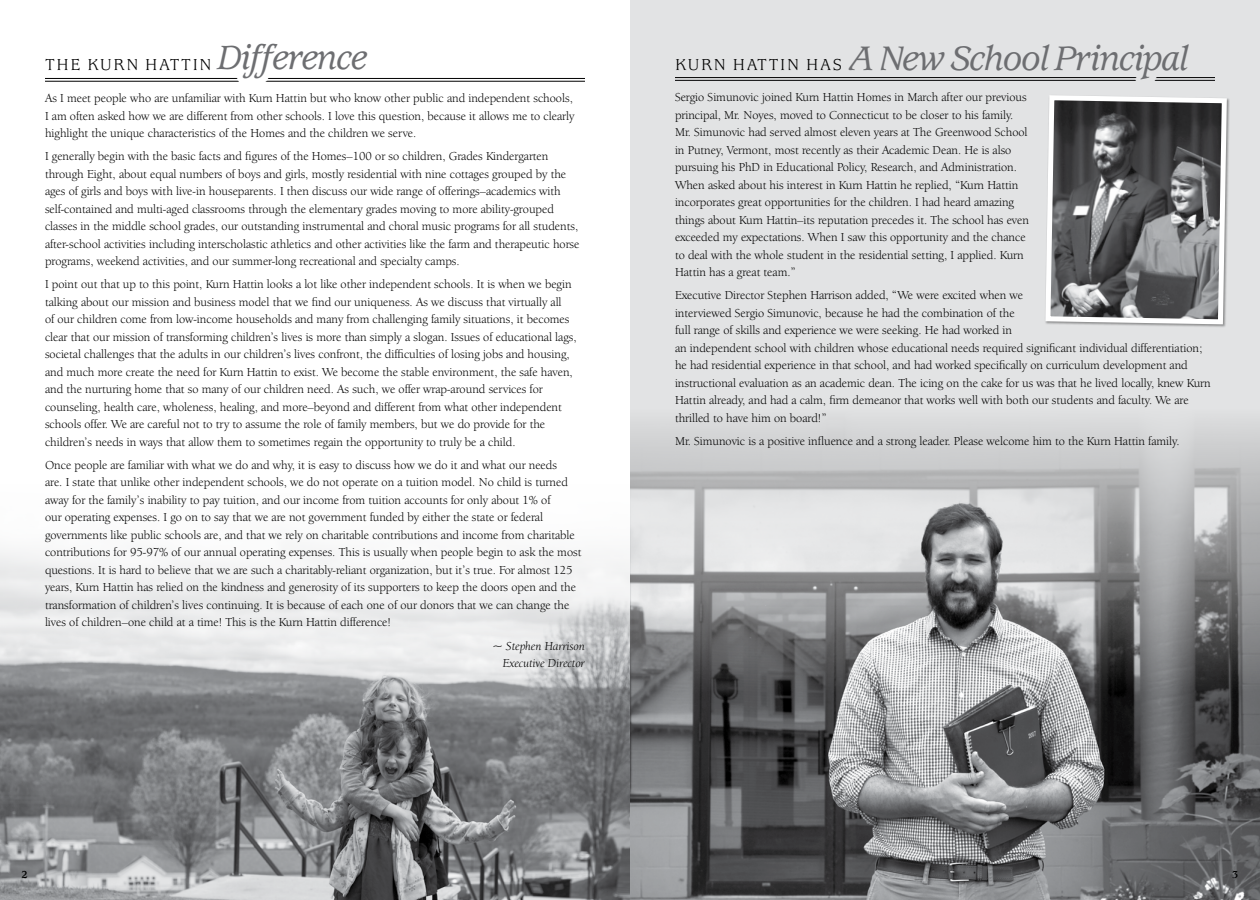
<style>
.page{position:relative;width:1260px;height:900px;background:#fff}
.page>*{position:absolute;margin:0;border:0;box-sizing:border-box;transform-origin:0 0}
.t1{font:italic 500 37.5px "AT Usherwood";letter-spacing:-.03em;color:#6d6e71}
.t2{font:italic 500 37px "AT Usherwood";letter-spacing:-.03em;color:#6d6e71}
.t3{font:17.5px "AT Usherwood";letter-spacing:.1em;color:#000}
.t4{font:12.5px/17.5px "Berkeley Oldstyle IT Cby BT";color:#000}
.t5{font:italic 12.5px/17.5px "Berkeley Oldstyle IT Cby BT";color:#000;text-align:right}
.t6{font:700 11.25px "AT Usherwood";color:#000}
.s1{font-weight:400;font-style:normal;font-size:17.5px;color:#000}
</style>
<div class="page">
<div style="left:630px;top:0;width:630px;height:685px;background:#e2e3e4"></div>
<img style="left:630px;top:423px;width:630px;height:477px">
<img style="left:0;top:550px;width:630px;height:350px">
<hr style="left:45px;top:78px;width:540px;height:1px;background:#000">
<hr style="left:45px;top:81px;width:540px;height:1px;background:#000">
<div style="left:210px;top:38px;width:163px;height:47px;background:#fff"></div>
<hr style="left:675px;top:77px;width:540px;height:1px;background:#000">
<hr style="left:675px;top:80px;width:540px;height:1px;background:#000">
<div style="left:842px;top:38px;width:353px;height:48px;background:#e2e3e4"></div>
<svg style="left:1045px;top:95px;width:184px;height:232px;background:#747576"></svg>
<h2 class="t2" style="left:218px;top:38px;width:151px">Difference</h2>
<h3 class="t3" style="left:45px;top:55px;width:168px">THE KURN HATTIN</h3>
<p class="t4" style="left:45px;top:89px;width:531px">As I meet people who are unfamiliar with Kurn Hattin but who know other public and independent schools,<br>I am often asked how we are different from other schools. I love this question, because it allows me to clearly highlight the unique characteristics of the Homes and the children we serve.</p>
<p class="t4" style="left:45px;top:147px;width:536px">I generally begin with the basic facts and figures of the Homes–100 or so children, Grades Kindergarten through Eight, about equal numbers of boys and girls, mostly residential with nine cottages grouped by the ages of girls and boys with live-in houseparents. I then discuss our wide range of offerings–academics with self-contained and multi-aged classrooms through the elementary grades moving to more ability-grouped classes in the middle school grades, our outstanding instrumental and choral music programs for all students, after-school activities including interscholastic athletics and other activities like the farm and therapeutic horse programs, weekend activities, and our summer-long recreational and specialty camps.</p>
<p class="t4" style="left:45px;top:275px;width:533px">I point out that up to this point, Kurn Hattin looks a lot like other independent schools. It is when we begin talking about our mission and business model that we find our uniqueness. As we discuss that virtually all<br>of our children come from low-income households and many from challenging family situations, it becomes clear that our mission of transforming children’s lives is more than simply a slogan. Issues of educational lags, societal challenges that the adults in our children’s lives confront, the difficulties of losing jobs and housing, and much more create the need for Kurn Hattin to exist. We become the stable environment, the safe haven, and the nurturing home that so many of our children need. As such, we offer wrap-around services for counseling, health care, wholeness, healing, and more–beyond and different from what other independent schools offer. We are careful not to try to assume the role of family members, but we do provide for the children’s needs in ways that allow them to sometimes regain the opportunity to truly be a child.</p>
<p class="t4" style="left:45px;top:456px;width:538px">Once people are familiar with what we do and why, it is easy to discuss how we do it and what our needs<br>are. I state that unlike other independent schools, we do not operate on a tuition model. No child is turned away for the family’s inability to pay tuition, and our income from tuition accounts for only about 1% of<br>our operating expenses. I go on to say that we are not government funded by either the state or federal governments like public schools are, and that we rely on charitable contributions and income from charitable contributions for 95-97% of our annual operating expenses. This is usually when people begin to ask the most questions. It is hard to believe that we are such a charitably-reliant organization, but it’s true. For almost 125 years, Kurn Hattin has relied on the kindness and generosity of its supporters to keep the doors open and the transformation of children’s lives continuing. It is because of each one of our donors that we can change the lives of children–one child at a time! This is the Kurn Hattin difference!</p>
<p class="t5" style="left:493px;top:637px;width:94px">~ Stephen Harrison<br>Executive Director</p>
<p class="t6" style="left:22px;top:869px;width:8px">2</p>
<h1 class="t1" style="left:675px;top:38px;width:515px"><span class="s1">KURN HATTIN HAS</span> A New School Principal</h1>
<p class="t4" style="left:675px;top:88px;width:356px">Sergio Simunovic joined Kurn Hattin Homes in March after our previous principal, Mr. Noyes, moved to Connecticut to be closer to his family.<br>Mr. Simunovic had served almost eleven years at The Greenwood School in Putney, Vermont, most recently as their Academic Dean. He is also pursuing his PhD in Educational Policy, Research, and Administration.<br>When asked about his interest in Kurn Hattin he replied, “Kurn Hattin incorporates great opportunities for the children. I had heard amazing things about Kurn Hattin–its reputation precedes it. The school has even exceeded my expectations. When I saw this opportunity and the chance to deal with the whole student in the residential setting, I applied. Kurn Hattin has a great team.”</p>
<p class="t4" style="left:675px;top:286px;width:537px">Executive Director Stephen Harrison added, “We were excited when we<br>interviewed Sergio Simunovic, because he had the combination of the<br>full range of skills and experience we were seeking. He had worked in<br>an independent school with children whose educational needs required significant individual differentiation; he had residential experience in that school, and had worked specifically on curriculum development and instructional evaluation as an academic dean. The icing on the cake for us was that he lived locally, knew Kurn Hattin already, and had a calm, firm demeanor that works well with both our students and faculty. We are thrilled to have him on board!”</p>
<p class="t4" style="left:675px;top:432px;width:506px">Mr. Simunovic is a positive influence and a strong leader. Please welcome him to the Kurn Hattin family.</p>
<p class="t6" style="left:1232px;top:869px;width:8px">3</p>
</div>
